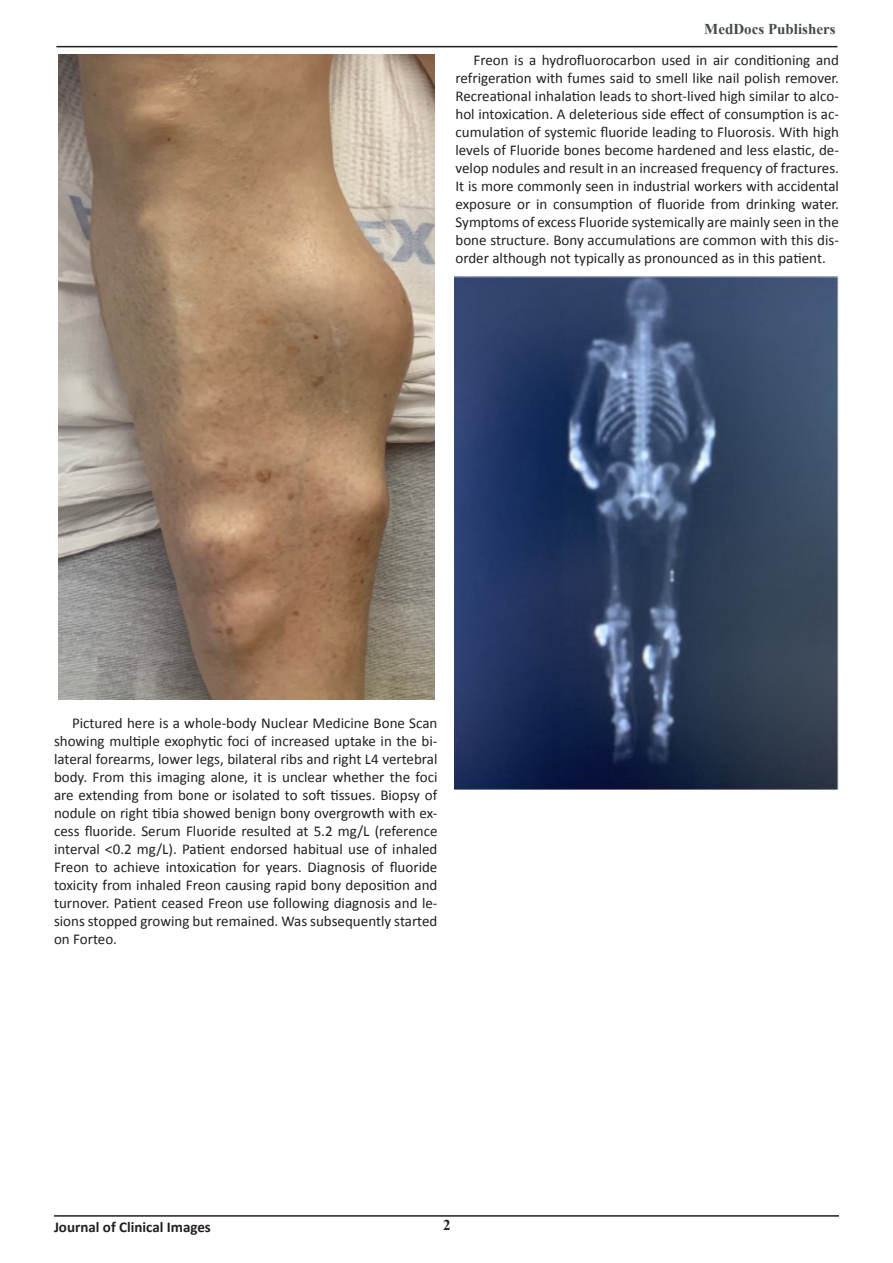
<style>
.page{position:relative;width:893px;height:1263px;background:#fff}
.page>*{position:absolute;margin:0;border:0;box-sizing:border-box;transform-origin:0 0}
.t1{font:15px/18px "Calibri";color:#231f20;text-align:justify}
.t2{font:700 15px "Calibri";color:#231f20}
.t3{font:700 15px "Times New Roman";color:#464b47}
.t4{font:700 15px "Times New Roman";color:#231f20}
</style>
<div class="page">
<hr style="left:56px;top:46px;width:781px;height:1px;background:#231f20">
<hr style="left:54px;top:1215px;width:785px;height:2px;background:#231f20">
<img style="left:58px;top:54px;width:376px;height:646px">
<img style="left:455px;top:276px;width:384px;height:515px">
<p class="t3" style="left:704px;top:19px;width:133px">MedDocs Publishers</p>
<p class="t1" style="left:455px;top:51px;width:385px;text-indent:18px">Freon is a hydrofluorocarbon used in air conditioning and refrigeration with fumes said to smell like nail polish remover.<br>Recreational inhalation leads to short-lived high similar to alco&shy;hol intoxication. A deleterious side effect of consumption is ac&shy;cumulation of systemic fluoride leading to Fluorosis. With high levels of Fluoride bones become hardened and less elastic, de&shy;velop nodules and result in an increased frequency of fractures.<br>It is more commonly seen in industrial workers with accidental exposure or in consumption of fluoride from drinking water.<br>Symptoms of excess Fluoride systemically are mainly seen in the bone structure. Bony accumulations are common with this dis&shy;order although not typically as pronounced as in this patient.</p>
<p class="t1" style="left:54px;top:714px;width:385px;text-indent:18px">Pictured here is a whole-body Nuclear Medicine Bone Scan showing multiple exophytic foci of increased uptake in the bi&shy;lateral forearms, lower legs, bilateral ribs and right L4 vertebral body. From this imaging alone, it is unclear whether the foci are extending from bone or isolated to soft tissues. Biopsy of nodule on right tibia showed benign bony overgrowth with ex&shy;cess fluoride. Serum Fluoride resulted at 5.2 mg/L (reference interval &lt;0.2 mg/L). Patient endorsed habitual use of inhaled Freon to achieve intoxication for years. Diagnosis of fluoride toxicity from inhaled Freon causing rapid bony deposition and turnover. Patient ceased Freon use following diagnosis and le&shy;sions stopped growing but remained. Was subsequently started on Forteo.</p>
<p class="t2" style="left:54px;top:1217px;width:158px">Journal of Clinical Images</p>
<p class="t4" style="left:443px;top:1215px;width:9px">2</p>
</div>
